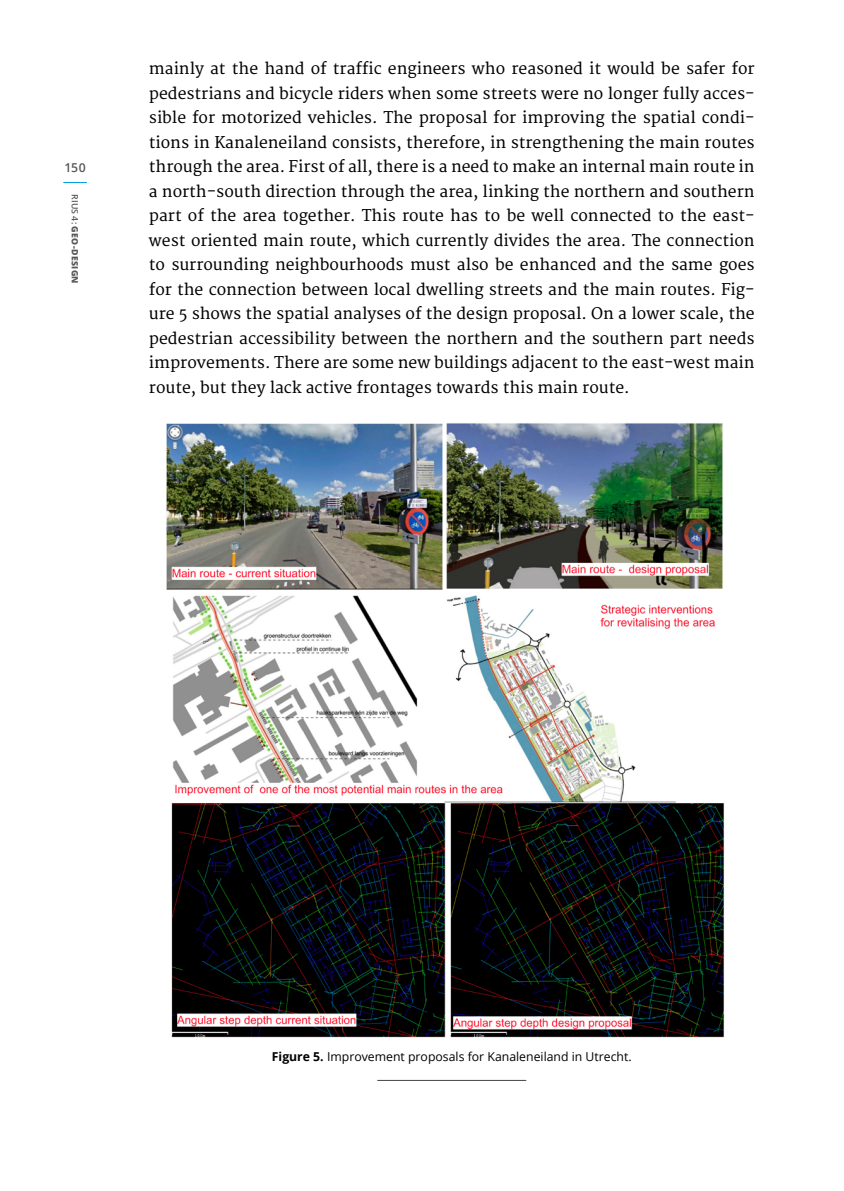
<style>
.page{position:relative;width:844px;height:1191px;background:#fff}
.page>*{position:absolute;margin:0;border:0;box-sizing:border-box;transform-origin:0 0}
.t1{font:15.75px/24.5px "Merriweather";color:#000;text-align:justify}
.t2{font:12.25px "Open Sans";color:#000}
.t3{font:600 12.25px "Open Sans";color:#58585a}
.t4{font:800 8.75px "Open Sans";letter-spacing:.035em;color:#58585a}
.s1{font-weight:600}
.s2{font-weight:700}
</style>
<div class="page">
<svg style="left:63px;top:182px;width:24px;height:1px"></svg>
<img style="left:166px;top:423px;width:559px;height:614px">
<hr style="left:377px;top:1080px;width:149px;height:1px;background:#444447">
<p class="t3" style="left:64px;top:159px;width:23px">150</p>
<p class="t4" style="left:82px;top:194px;width:91px;rotate:90deg"><span class="s1">RIUS 4:</span> GEO-DESIGN</p>
<p class="t1" style="left:149px;top:57px;width:607px">mainly at the hand of traffic engineers who reasoned it would be safer for pedestrians and bicycle riders when some streets were no longer fully acces&shy;sible for motorized vehicles. The proposal for improving the spatial condi&shy;tions in Kanaleneiland consists, therefore, in strengthening the main routes through the area. First of all, there is a need to make an internal main route in a north-south direction through the area, linking the northern and southern part of the area together. This route has to be well connected to the east&shy;west oriented main route, which currently divides the area. The connection to surrounding neighbourhoods must also be enhanced and the same goes for the connection between local dwelling streets and the main routes. Fig&shy;ure 5 shows the spatial analyses of the design proposal. On a lower scale, the pedestrian accessibility between the northern and the southern part needs improvements. There are some new buildings adjacent to the east-west main route, but they lack active frontages towards this main route.</p>
<p class="t2" style="left:272px;top:1048px;width:361px"><span class="s2">Figure 5.</span> Improvement proposals for Kanaleneiland in Utrecht.</p>
</div>
